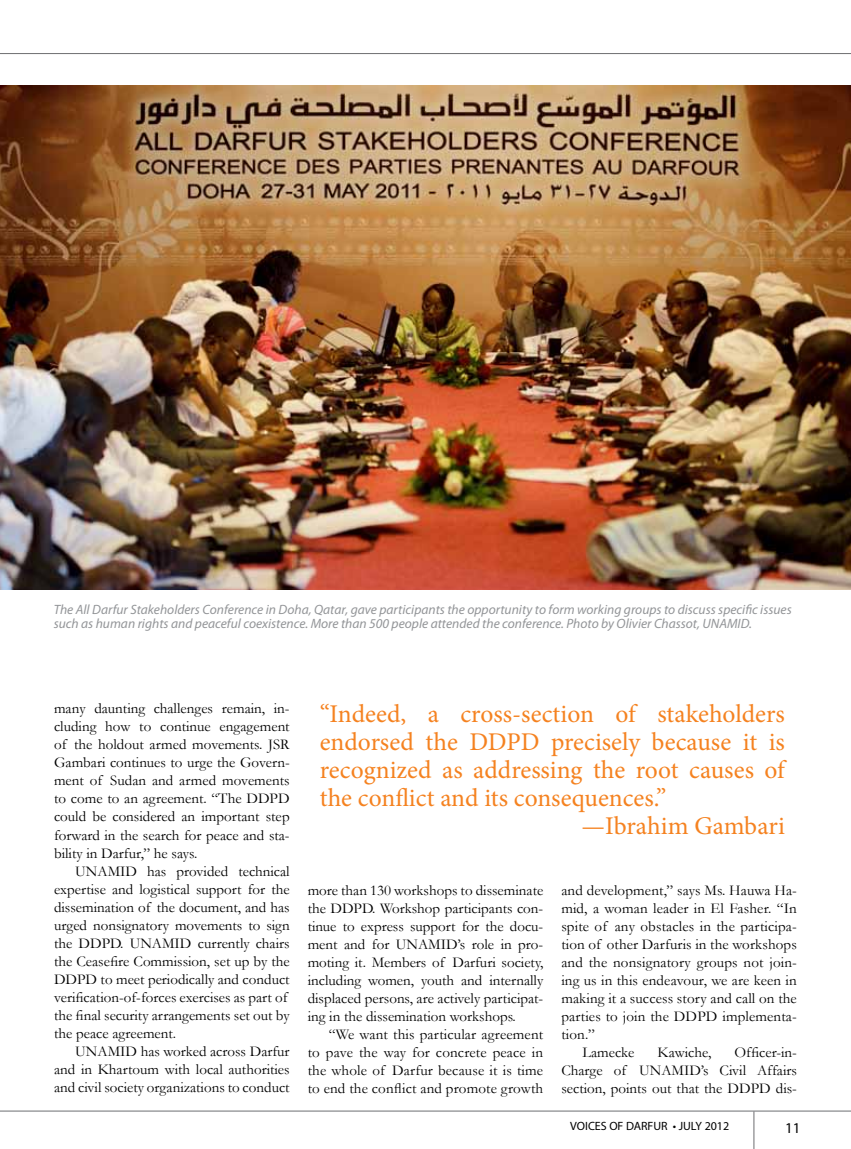
<style>
.page{position:relative;width:851px;height:1149px;background:#fff}
.page>*{position:absolute;margin:0;border:0;box-sizing:border-box;transform-origin:0 0}
.t1{font:25.5px "Minion Pro";color:#f58220}
.t2{font:15px/18px "Garamond";color:#000;text-align:justify}
.t3{font:15px "Myriad Pro";color:#000}
.t4{font:italic 13.5px/14.9px "Myriad Pro";color:#939598}
.t5{font:12px "Myriad Pro";color:#000}
</style>
<div class="page">
<hr style="left:0;top:1110px;width:850px;height:1px;background:#6d6e71">
<hr style="left:753px;top:1111px;width:1px;height:37px;background:#6d6e71">
<hr style="left:0;top:53px;width:850px;height:1px;background:#6d6e71">
<img style="left:0;top:86px;width:850px;height:503px">
<p class="t4" style="left:54px;top:601px;width:739px">The All Darfur Stakeholders Conference in Doha, Qatar, gave participants the opportunity to form working groups to discuss specific issues such as human rights and peaceful coexistence. More than 500 people attended the conference. Photo by Olivier Chassot, UNAMID.</p>
<p class="t2" style="left:54px;top:699px;width:237px">many daunting challenges remain, in&shy;cluding how to continue engagement of the holdout armed movements. JSR Gambari continues to urge the Govern&shy;ment of Sudan and armed movements to come to an agreement. “The DDPD could be considered an important step forward in the search for peace and sta&shy;bility in Darfur,” he says.</p>
<p class="t2" style="left:54px;top:861px;width:237px;text-align:left;text-indent:21px">UNAMID has provided technical expertise and logistical support for the dissemination of the document, and has urged nonsignatory movements to sign the DDPD. UNAMID currently chairs the Ceasefire Commission, set up by the DDPD to meet periodically and conduct verification-of-forces exercises as part of the final security arrangements set out by the peace agreement.</p>
<p class="t2" style="left:54px;top:1041px;width:237px;text-indent:21px">UNAMID has worked across Darfur and in Khartoum with local authorities and civil society organizations to conduct</p>
<h1 class="t1" style="left:320px;top:696px;width:466px">“Indeed, a cross-section of stakeholders</h1>
<h1 class="t1" style="left:320px;top:724px;width:466px">endorsed the DDPD precisely because it is</h1>
<h1 class="t1" style="left:320px;top:752px;width:466px">recognized as addressing the root causes of</h1>
<h1 class="t1" style="left:320px;top:780px;width:348px">the conflict and its consequences.”</h1>
<h1 class="t1" style="left:581px;top:809px;width:205px">—Ibrahim Gambari</h1>
<p class="t2" style="left:307px;top:880px;width:237px">more than 130 workshops to disseminate the DDPD. Workshop participants con&shy;tinue to express support for the docu&shy;ment and for UNAMID’s role in pro&shy;moting it. Members of Darfuri society, including women, youth and internally displaced persons, are actively participat&shy;ing in the dissemination workshops.</p>
<p class="t2" style="left:307px;top:1024px;width:237px;text-indent:21px">“We want this particular agreement to pave the way for concrete peace in the whole of Darfur because it is time to end the conflict and promote growth</p>
<p class="t2" style="left:561px;top:880px;width:237px">and development,” says Ms. Hauwa Ha-</p>
<p class="t2" style="left:561px;top:898px;width:237px">mid, a woman leader in El Fasher. “In</p>
<p class="t2" style="left:561px;top:916px;width:237px">spite of any obstacles in the participa-</p>
<p class="t2" style="left:561px;top:934px;width:237px">tion of other Darfuris in the workshops</p>
<p class="t2" style="left:561px;top:952px;width:237px">and the nonsignatory groups not join-</p>
<p class="t2" style="left:561px;top:970px;width:237px">ing us in this endeavour, we are keen in</p>
<p class="t2" style="left:561px;top:988px;width:237px">making it a success story and call on the</p>
<p class="t2" style="left:561px;top:1006px;width:237px">parties to join the DDPD implementa-</p>
<p class="t2" style="left:561px;top:1024px;width:35px">tion.”</p>
<p class="t2" style="left:582px;top:1042px;width:53px">Lamecke</p>
<p class="t2" style="left:657px;top:1042px;width:55px">Kawiche,</p>
<p class="t2" style="left:561px;top:1042px;width:237px;text-indent:173px">Officer-in-Charge of UNAMID’s Civil Affairs section, points out that the DDPD dis-</p>
<p class="t5" style="left:570px;top:1118px;width:161px">VOICES OF DARFUR • JULY 2012</p>
<p class="t3" style="left:785px;top:1117px;width:17px">11</p>
</div>
